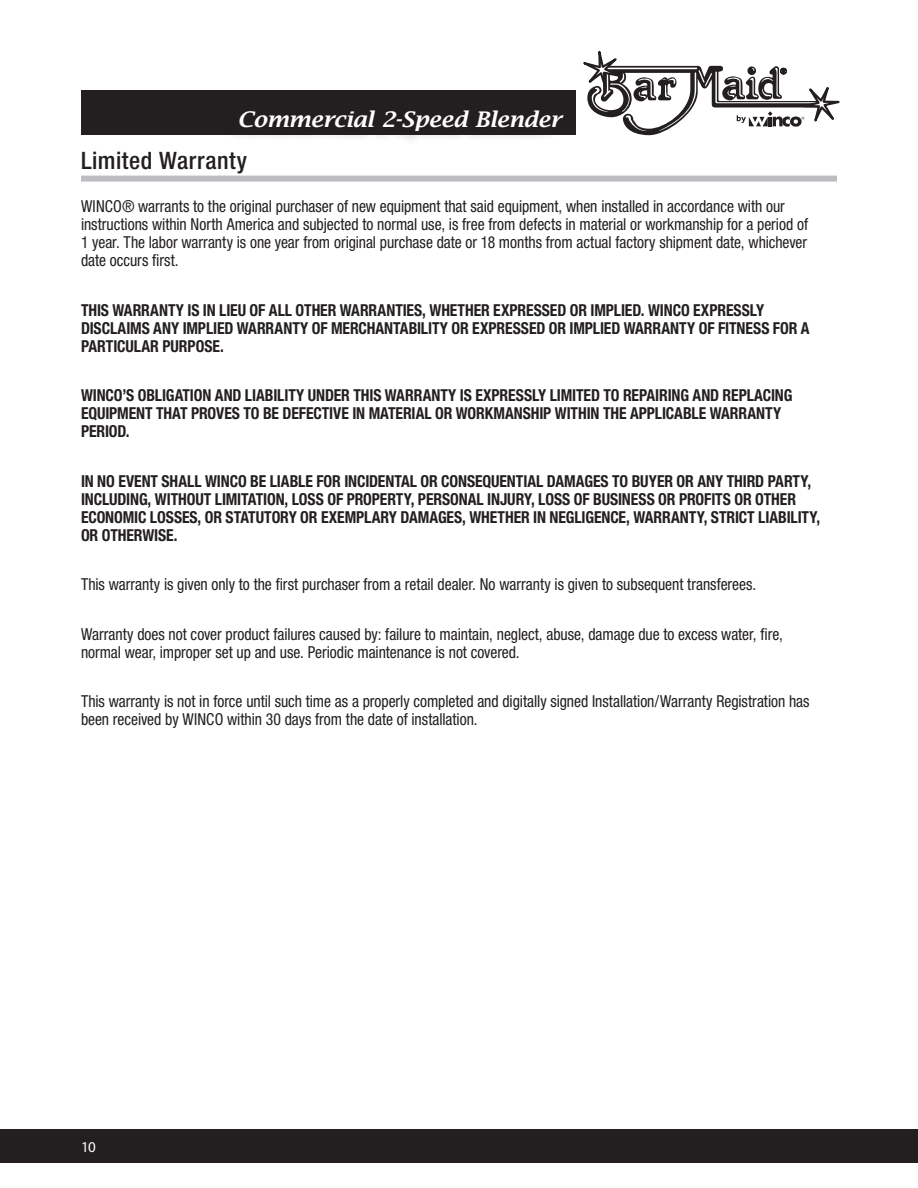
<style>
.page{position:relative;width:918px;height:1188px;background:#fff}
.page>*{position:absolute;margin:0;border:0;box-sizing:border-box;transform-origin:0 0}
.Column_Titles{font:500 condensed 24px "Helvetica Neue LT Pro";letter-spacing:.025em;color:#231f20}
.t1{font:italic 600 21.6px "Lucida Bright";letter-spacing:-.01em;color:#fff;scale:1.06 1}
.Basic_Copy{font:condensed 16.5px/18px "Helvetica Neue LT Pro";letter-spacing:-.005em;color:#231f20;scale:.95 1}
.Basic_Copy_BOLD_Condensed{font:700 condensed 16.5px/18px "Helvetica Neue LT Pro";letter-spacing:-.005em;color:#231f20;scale:.95 1}
.t2{font:15px "Myriad Pro";color:#fff}
</style>
<div class="page">
<div style="left:0;top:1129px;width:918px;height:34px;background:#231f20"></div>
<div style="left:81px;top:90px;width:495px;height:45px;background:#231f20"></div>
<svg style="left:583px;top:50px;width:257px;height:86px"></svg>
<div style="left:225px;top:109px;width:339px;height:37px;background:#231f20;opacity:.34"></div>
<div style="left:81px;top:176px;width:756px;height:6px;background:#bcbdc0"></div>
<h2 class="t1" style="left:237px;top:107px;width:307px">Commercial 2-Speed Blender</h2>
<p class="Column_Titles" style="left:81px;top:146px;width:168px">Limited Warranty</p>
<p class="Basic_Copy" style="left:81px;top:197px;width:767px">WINCO® warrants to the original purchaser of new equipment that said equipment, when installed in accordance with our instructions within North America and subjected to normal use, is free from defects in material or workmanship for a period of 1 year. The labor warranty is one year from original purchase date or 18 months from actual factory shipment date, whichever date occurs first.</p>
<p class="Basic_Copy_BOLD_Condensed" style="left:81px;top:300px;width:768px">THIS WARRANTY IS IN LIEU OF ALL OTHER WARRANTIES, WHETHER EXPRESSED OR IMPLIED. WINCO EXPRESSLY<br>DISCLAIMS ANY IMPLIED WARRANTY OF MERCHANTABILITY OR EXPRESSED OR IMPLIED WARRANTY OF FITNESS FOR A<br>PARTICULAR PURPOSE.</p>
<p class="Basic_Copy_BOLD_Condensed" style="left:81px;top:386px;width:750px">WINCO’S OBLIGATION AND LIABILITY UNDER THIS WARRANTY IS EXPRESSLY LIMITED TO REPAIRING AND REPLACING<br>EQUIPMENT THAT PROVES TO BE DEFECTIVE IN MATERIAL OR WORKMANSHIP WITHIN THE APPLICABLE WARRANTY<br>PERIOD.</p>
<p class="Basic_Copy_BOLD_Condensed" style="left:81px;top:471px;width:780px">IN NO EVENT SHALL WINCO BE LIABLE FOR INCIDENTAL OR CONSEQUENTIAL DAMAGES TO BUYER OR ANY THIRD PARTY, INCLUDING, WITHOUT LIMITATION, LOSS OF PROPERTY, PERSONAL INJURY, LOSS OF BUSINESS OR PROFITS OR OTHER ECONOMIC LOSSES, OR STATUTORY OR EXEMPLARY DAMAGES, WHETHER IN NEGLIGENCE, WARRANTY, STRICT LIABILITY, OR OTHERWISE.</p>
<p class="Basic_Copy" style="left:81px;top:575px;width:712px">This warranty is given only to the first purchaser from a retail dealer. No warranty is given to subsequent transferees.</p>
<p class="Basic_Copy" style="left:81px;top:625px;width:740px">Warranty does not cover product failures caused by: failure to maintain, neglect, abuse, damage due to excess water, fire, normal wear, improper set up and use. Periodic maintenance is not covered.</p>
<p class="Basic_Copy" style="left:81px;top:692px;width:769px">This warranty is not in force until such time as a properly completed and digitally signed Installation/Warranty Registration has been received by WINCO within 30 days from the date of installation.</p>
<p class="t2" style="left:81px;top:1137px;width:16px">10</p>
</div>
